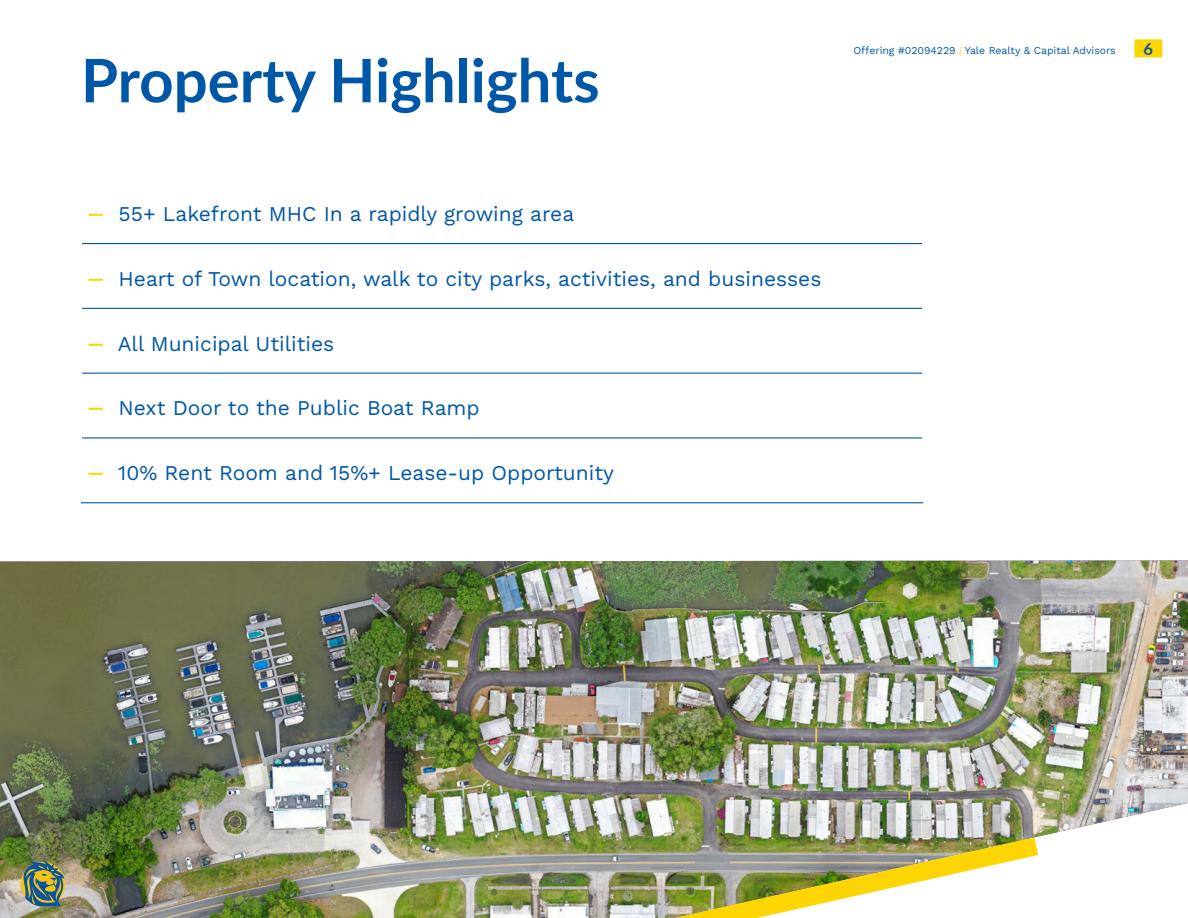
<style>
.page{position:relative;width:1188px;height:918px;background:#fff}
.page>*{position:absolute;margin:0;border:0;box-sizing:border-box;transform-origin:0 0}
.T2___Left{font:700 60px "Lato";color:#0157a7}
.BC3___Left{font:21px "Work Sans";color:#0157a7}
.Pagination_Right{font:700 16.5px "Lato";color:#0157a7}
.BC5___Right{font:10.5px "Work Sans";color:#0157a7}
.s1{color:#fcd502}
.s2{font-family:"Lato";font-weight:700;color:#fcd502}
</style>
<div class="page">
<div style="left:1134px;top:39px;width:28px;height:18px;background:#fcd502"></div>
<img style="left:0;top:561px;width:1188px;height:357px">
<svg style="left:82px;top:244px;width:840px;height:129px"></svg>
<hr style="left:82px;top:243px;width:840px;height:1px;background:#0157a7">
<hr style="left:82px;top:308px;width:840px;height:1px;background:#0157a7">
<hr style="left:82px;top:373px;width:840px;height:1px;background:#0157a7">
<hr style="left:82px;top:437px;width:840px;height:2px;background:#0157a7">
<hr style="left:81px;top:502px;width:842px;height:1px;background:#0157a7">
<img style="left:649px;top:825px;width:409px;height:93px">
<svg style="left:18px;top:860px;width:50px;height:47px;background:#78896c"></svg>
<p class="T2___Left" style="left:81px;top:36px;width:520px">Property Highlights</p>
<p class="BC5___Right" style="left:853px;top:43px;width:264px">Offering #02094229 <span class="s1">|</span> Yale Realty &amp; Capital Advisors</p>
<p class="Pagination_Right" style="left:1144px;top:37px;width:11px">6</p>
<p class="BC3___Left" style="left:88px;top:198px;width:488px"><span class="s2">—</span> 55+ Lakefront MHC In a rapidly growing area</p>
<p class="BC3___Left" style="left:88px;top:263px;width:735px"><span class="s2">—</span> Heart of Town location, walk to city parks, activities, and businesses</p>
<p class="BC3___Left" style="left:88px;top:327px;width:248px"><span class="s2">—</span> All Municipal Utilities</p>
<p class="BC3___Left" style="left:88px;top:392px;width:394px"><span class="s2">—</span> Next Door to the Public Boat Ramp</p>
<p class="BC3___Left" style="left:88px;top:457px;width:528px"><span class="s2">—</span> 10% Rent Room and 15%+ Lease-up Opportunity</p>
</div>
